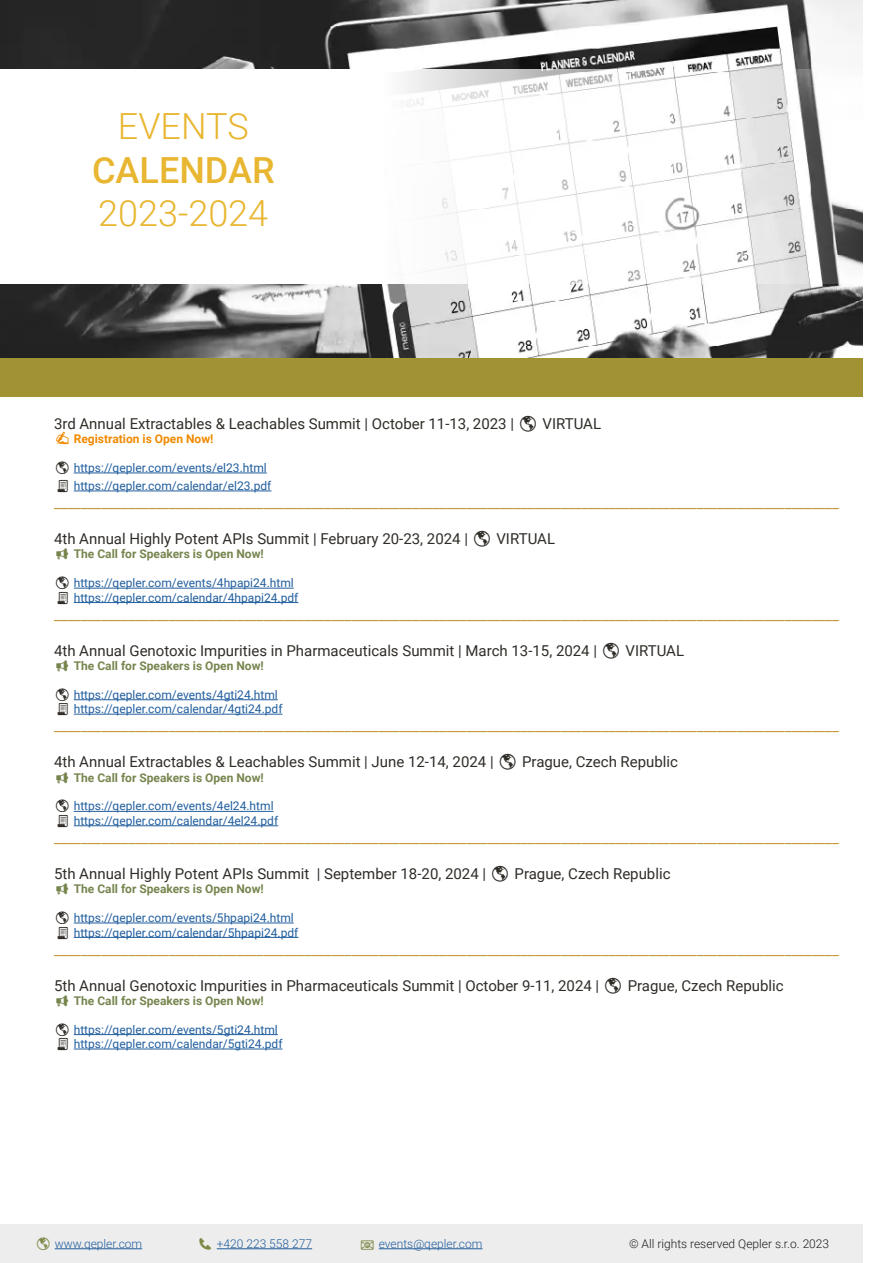
<style>
.page{position:relative;width:893px;height:1263px;background:#fff}
.page>*{position:absolute;margin:0;border:0;box-sizing:border-box;transform-origin:0 0}
.t1{font:300 36px "Roboto";color:#e8b630}
.t2{font:500 36px "Roboto";color:#e8b630}
.t3{font:15px "Roboto";color:#c29735}
.t4{font:15px "Roboto";color:#302d28}
.t5{font:12px/14.4px "Roboto";color:#215e9e}
.t6{font:700 12px "Roboto";color:#76854e}
.t7{font:300 12px "Roboto";color:#215e9e}
.t8{font:300 12px "Roboto";color:#1d1c1a}
.t9{font:700 12px "Roboto";color:#f08a00}
</style>
<div class="page">
<img style="left:0;top:0;width:863px;height:357px">
<div style="left:0;top:69px;width:379px;height:214px;background:#fff"></div>
<div style="left:0;top:358px;width:893px;height:38px;background:#a19233"></div>
<svg style="left:379px;top:69px;width:484px;height:214px"></svg>
<hr style="left:74px;top:473px;width:193px;height:1px;background:#215e9e">
<hr style="left:74px;top:491px;width:197px;height:1px;background:#215e9e">
<hr style="left:74px;top:588px;width:220px;height:1px;background:#215e9e">
<hr style="left:74px;top:602px;width:224px;height:1px;background:#215e9e">
<hr style="left:74px;top:699px;width:204px;height:1px;background:#215e9e">
<hr style="left:74px;top:714px;width:208px;height:1px;background:#215e9e">
<hr style="left:74px;top:811px;width:200px;height:1px;background:#215e9e">
<hr style="left:74px;top:825px;width:204px;height:1px;background:#215e9e">
<hr style="left:74px;top:923px;width:220px;height:1px;background:#215e9e">
<hr style="left:74px;top:937px;width:224px;height:1px;background:#215e9e">
<hr style="left:74px;top:1034px;width:204px;height:1px;background:#215e9e">
<hr style="left:74px;top:1049px;width:208px;height:1px;background:#215e9e">
<div style="left:0;top:1225px;width:893px;height:38px;background:#ededed"></div>
<hr style="left:55px;top:1248px;width:87px;height:1px;background:#215e9e">
<hr style="left:217px;top:1248px;width:95px;height:1px;background:#215e9e">
<hr style="left:379px;top:1248px;width:103px;height:1px;background:#215e9e">
<div style="left:864px;top:0;width:29px;height:1263px;background:#fff"></div>
<h1 class="t1" style="left:118px;top:101px;width:132px">EVENTS</h1>
<h1 class="t2" style="left:92px;top:144px;width:184px">CALENDAR</h1>
<h1 class="t1" style="left:98px;top:188px;width:171px">2023-2024</h1>
<p class="t4" style="left:54px;top:413px;width:462px">3rd Annual Extractables &amp; Leachables Summit | October 11-13, 2023 |</p>
<p class="t4" style="left:542px;top:413px;width:60px">VIRTUAL</p>
<p class="t9" style="left:54px;top:431px;width:161px">✍ Registration is Open Now!</p>
<p class="t5" style="left:74px;top:458px;width:199px;line-height:18px">https://qepler.com/events/el23.html https://qepler.com/calendar/el23.pdf</p>
<p class="t3" style="left:54px;top:492px;width:786px">____________________________________________________________________________________________________________________</p>
<p class="t4" style="left:54px;top:528px;width:415px">4th Annual Highly Potent APIs Summit | February 20-23, 2024 |</p>
<p class="t4" style="left:496px;top:528px;width:60px">VIRTUAL</p>
<p class="t6" style="left:74px;top:546px;width:191px">The Call for Speakers is Open Now!</p>
<p class="t5" style="left:74px;top:575px;width:226px">https://qepler.com/events/4hpapi24.html https://qepler.com/calendar/4hpapi24.pdf</p>
<p class="t3" style="left:54px;top:604px;width:786px">____________________________________________________________________________________________________________________</p>
<p class="t4" style="left:54px;top:640px;width:545px">4th Annual Genotoxic Impurities in Pharmaceuticals Summit | March 13-15, 2024 |</p>
<p class="t4" style="left:625px;top:640px;width:60px">VIRTUAL</p>
<p class="t6" style="left:74px;top:657px;width:191px">The Call for Speakers is Open Now!</p>
<p class="t5" style="left:74px;top:687px;width:210px">https://qepler.com/events/4gti24.html https://qepler.com/calendar/4gti24.pdf</p>
<p class="t3" style="left:54px;top:715px;width:786px">____________________________________________________________________________________________________________________</p>
<p class="t4" style="left:54px;top:751px;width:441px">4th Annual Extractables &amp; Leachables Summit | June 12-14, 2024 |</p>
<p class="t4" style="left:522px;top:751px;width:157px">Prague, Czech Republic</p>
<p class="t6" style="left:74px;top:769px;width:191px">The Call for Speakers is Open Now!</p>
<p class="t5" style="left:74px;top:798px;width:206px">https://qepler.com/events/4el24.html https://qepler.com/calendar/4el24.pdf</p>
<p class="t3" style="left:54px;top:827px;width:786px">____________________________________________________________________________________________________________________</p>
<p class="t4" style="left:54px;top:863px;width:434px">5th Annual Highly Potent APIs Summit | September 18-20, 2024 |</p>
<p class="t4" style="left:514px;top:863px;width:157px">Prague, Czech Republic</p>
<p class="t6" style="left:74px;top:881px;width:191px">The Call for Speakers is Open Now!</p>
<p class="t5" style="left:74px;top:910px;width:226px">https://qepler.com/events/5hpapi24.html https://qepler.com/calendar/5hpapi24.pdf</p>
<p class="t3" style="left:54px;top:939px;width:786px">____________________________________________________________________________________________________________________</p>
<p class="t4" style="left:54px;top:975px;width:547px">5th Annual Genotoxic Impurities in Pharmaceuticals Summit | October 9-11, 2024 |</p>
<p class="t4" style="left:628px;top:975px;width:157px">Prague, Czech Republic</p>
<p class="t6" style="left:74px;top:992px;width:191px">The Call for Speakers is Open Now!</p>
<p class="t5" style="left:74px;top:1022px;width:210px">https://qepler.com/events/5gti24.html https://qepler.com/calendar/5gti24.pdf</p>
<p class="t7" style="left:55px;top:1235px;width:89px">www.qepler.com</p>
<p class="t7" style="left:217px;top:1235px;width:97px">+420 223 558 277</p>
<p class="t7" style="left:379px;top:1235px;width:105px">events@qepler.com</p>
<p class="t8" style="left:629px;top:1235px;width:202px">© All rights reserved Qepler s.r.o. 2023</p>
</div>
